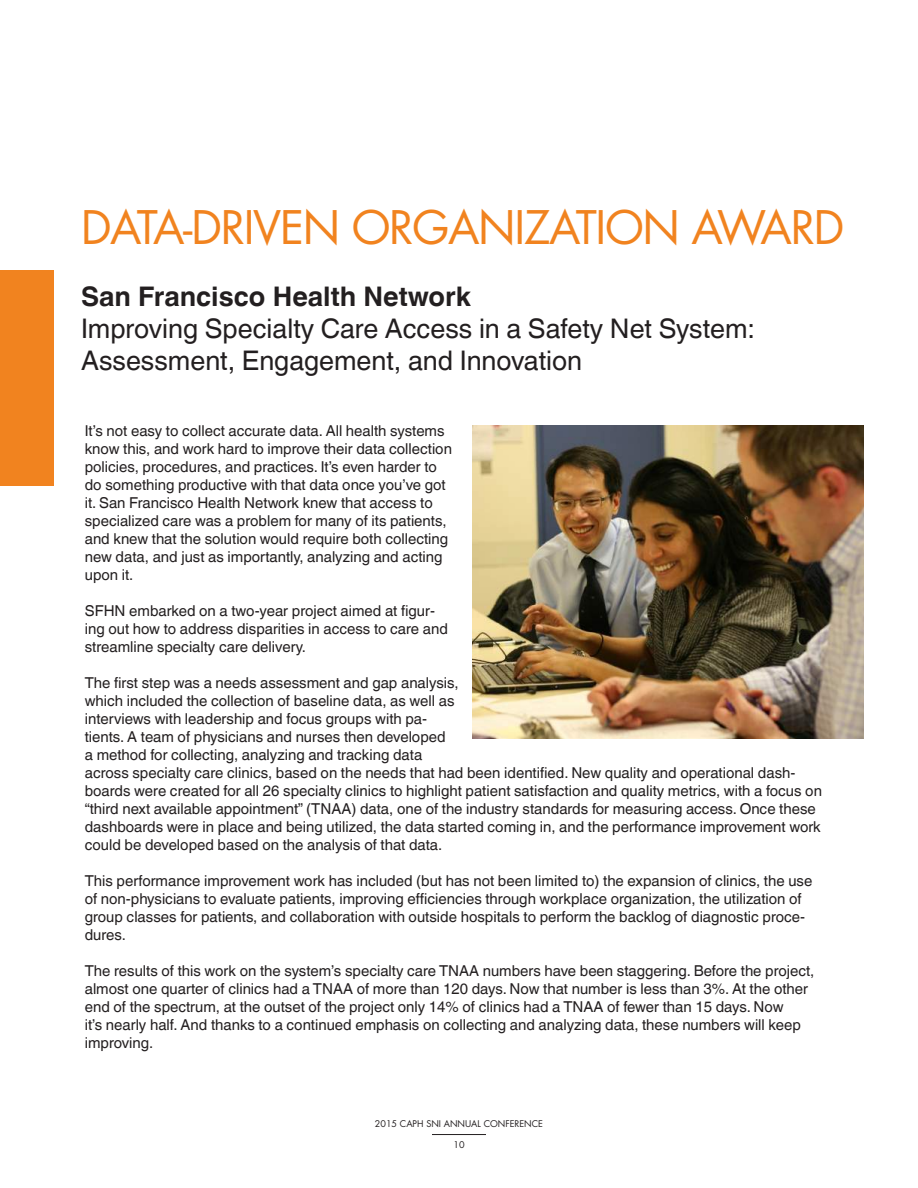
<style>
.page{position:relative;width:918px;height:1188px;background:#fff}
.page>*{position:absolute;margin:0;border:0;box-sizing:border-box;transform-origin:0 0}
.t1{font:45px "Futura LT";letter-spacing:-.03em;color:#f1831f}
.t2{font:27px/32.4px "Helvetica World";color:#231f20}
.t3{font:700 27px "Helvetica World";color:#231f20}
.t4{font:15px/18px "Helvetica World";color:#231f20}
.t5{font:9px "Futura LT";color:#231f20}
</style>
<div class="page">
<hr style="left:432px;top:1134px;width:54px;height:1px;background:#231f20">
<div style="left:0;top:270px;width:54px;height:216px;background:#f1831f"></div>
<img style="left:472px;top:426px;width:392px;height:312px">
<h1 class="t1" style="left:81px;top:199px;width:765px">DATA-DRIVEN ORGANIZATION AWARD</h1>
<h2 class="t3" style="left:81px;top:280px;width:391px">San Francisco Health Network</h2>
<h2 class="t2" style="left:81px;top:312px;width:676px">Improving Specialty Care Access in a Safety Net System:<br>Assessment, Engagement, and Innovation</h2>
<p class="t4" style="left:85px;top:422px;width:369px">It’s not easy to collect accurate data. All health systems know this, and work hard to improve their data collection policies, procedures, and practices. It’s even harder to do something productive with that data once you’ve got it. San Francisco Health Network knew that access to specialized care was a problem for many of its patients, and knew that the solution would require both collecting new data, and just as importantly, analyzing and acting upon it.</p>
<p class="t4" style="left:85px;top:602px;width:365px">SFHN embarked on a two-year project aimed at figur&shy;ing out how to address disparities in access to care and streamline specialty care delivery.</p>
<p class="t4" style="left:85px;top:674px;width:739px">The first step was a needs assessment and gap analysis,<br>which included the collection of baseline data, as well as<br>interviews with leadership and focus groups with pa-<br>tients. A team of physicians and nurses then developed<br>a method for collecting, analyzing and tracking data<br>across specialty care clinics, based on the needs that had been identified. New quality and operational dash&shy;boards were created for all 26 specialty clinics to highlight patient satisfaction and quality metrics, with a focus on “third next available appointment” (TNAA) data, one of the industry standards for measuring access. Once these dashboards were in place and being utilized, the data started coming in, and the performance improvement work could be developed based on the analysis of that data.</p>
<p class="t4" style="left:85px;top:872px;width:729px">This performance improvement work has included (but has not been limited to) the expansion of clinics, the use of non-physicians to evaluate patients, improving efficiencies through workplace organization, the utilization of group classes for patients, and collaboration with outside hospitals to perform the backlog of diagnostic proce&shy;dures.</p>
<p class="t4" style="left:85px;top:962px;width:731px">The results of this work on the system’s specialty care TNAA numbers have been staggering. Before the project, almost one quarter of clinics had a TNAA of more than 120 days. Now that number is less than 3%. At the other end of the spectrum, at the outset of the project only 14% of clinics had a TNAA of fewer than 15 days. Now<br>it’s nearly half. And thanks to a continued emphasis on collecting and analyzing data, these numbers will keep improving.</p>
<p class="t5" style="left:375px;top:1118px;width:170px">2015 CAPH SNI ANNUAL CONFERENCE</p>
<p class="t5" style="left:453px;top:1139px;width:13px">10</p>
</div>
